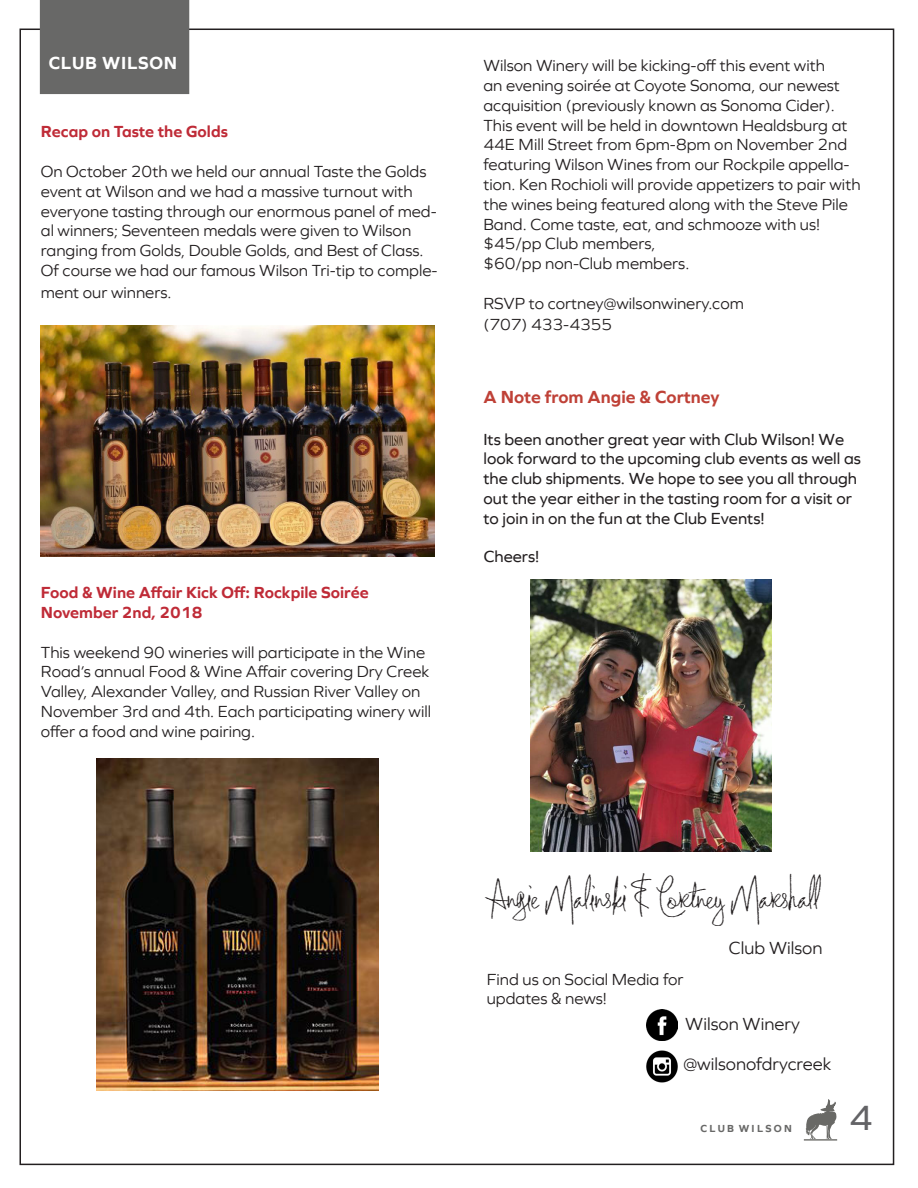
<style>
.page{position:relative;width:918px;height:1188px;background:#fff}
.page>*{position:absolute;margin:0;border:0;box-sizing:border-box;transform-origin:0 0}
.t1{font:37.5px "La Carte Pen";color:#231f20}
.t2{font:36px "Graphie Regular 25695";color:#636366}
.t3{font:18px "Graphie Book 73498";color:#231f20}
.t4{font:18px "Graphie Bold 14976";color:#bf4137}
.t5{font:18px "Graphie Bold 14976";letter-spacing:.04em;color:#fff}
.t6{font:16.5px/19.8px "Graphie Book 73498";color:#231f20}
.t7{font:16.5px/19.8px "Graphie Regular 25695";color:#231f20}
.t8{font:16.5px "Graphie Bold 14976";color:#bf2b37}
.t9{font:10.5px "Graphie Bold 14976";color:#686867}
</style>
<div class="page">
<svg style="left:804px;top:1099px;width:33px;height:42px"></svg>
<div style="left:40px;top:0;width:149px;height:94px;background:#686867"></div>
<img style="left:647px;top:1009px;width:31px;height:31px">
<img style="left:646px;top:1050px;width:32px;height:32px">
<img style="left:531px;top:579px;width:240px;height:272px">
<img style="left:41px;top:325px;width:393px;height:232px">
<img style="left:97px;top:759px;width:281px;height:332px">
<p class="t5" style="left:49px;top:52px;width:130px">CLUB WILSON</p>
<p class="t8" style="left:41px;top:122px;width:189px">Recap on Taste the Golds</p>
<p class="t6" style="left:41px;top:161px;width:398px">On October 20th we held our annual Taste the Golds event at Wilson and we had a massive turnout with everyone tasting through our enormous panel of med&shy;al winners; Seventeen medals were given to Wilson ranging from Golds, Double Golds, and Best of Class.<br>Of course we had our famous Wilson Tri-tip to comple-</p>
<p class="t6" style="left:41px;top:282px;width:132px">ment our winners.</p>
<p class="t8" style="left:41px;top:583px;width:329px">Food &amp; Wine Affair Kick Off: Rockpile Soirée</p>
<p class="t8" style="left:41px;top:603px;width:163px">November 2nd, 2018</p>
<p class="t6" style="left:41px;top:642px;width:392px">This weekend 90 wineries will participate in the Wine Road’s annual Food &amp; Wine Affair covering Dry Creek Valley, Alexander Valley, and Russian River Valley on November 3rd and 4th. Each participating winery will offer a food and wine pairing.</p>
<p class="t6" style="left:483px;top:55px;width:379px">Wilson Winery will be kicking-off this event with<br>an evening soirée at Coyote Sonoma, our newest acquisition (previously known as Sonoma Cider).<br>This event will be held in downtown Healdsburg at 44E Mill Street from 6pm-8pm on November 2nd featuring Wilson Wines from our Rockpile appella&shy;tion. Ken Rochioli will provide appetizers to pair with the wines being featured along with the Steve Pile Band. Come taste, eat, and schmooze with us!</p>
<p class="t6" style="left:483px;top:234px;width:174px">$45/pp Club members,</p>
<p class="t6" style="left:483px;top:253px;width:207px">$60/pp non-Club members.</p>
<p class="t6" style="left:483px;top:293px;width:262px">RSVP to cortney@wilsonwinery.com</p>
<p class="t6" style="left:483px;top:315px;width:130px">(707) 433-4355</p>
<p class="t4" style="left:483px;top:387px;width:238px">A Note from Angie &amp; Cortney</p>
<p class="t7" style="left:483px;top:429px;width:379px">Its been another great year with Club Wilson! We look forward to the upcoming club events as well as the club shipments. We hope to see you all through out the year either in the tasting room for a visit or to join in on the fun at the Club Events!</p>
<p class="t7" style="left:484px;top:546px;width:57px">Cheers!</p>
<p class="t1" style="left:487px;top:872px;width:335px">Angie Malinski &amp; Cortney Marshall</p>
<p class="t3" style="left:729px;top:938px;width:95px">Club Wilson</p>
<p class="t6" style="left:487px;top:969px;width:198px">Find us on Social Media for</p>
<p class="t6" style="left:487px;top:989px;width:122px">updates &amp; news!</p>
<p class="t3" style="left:685px;top:1014px;width:116px">Wilson Winery</p>
<p class="t3" style="left:683px;top:1054px;width:150px">@wilsonofdrycreek</p>
<p class="t9" style="left:700px;top:1122px;width:93px">C L U B W I L S O N</p>
<p class="t2" style="left:849px;top:1097px;width:25px">4</p>
</div>
